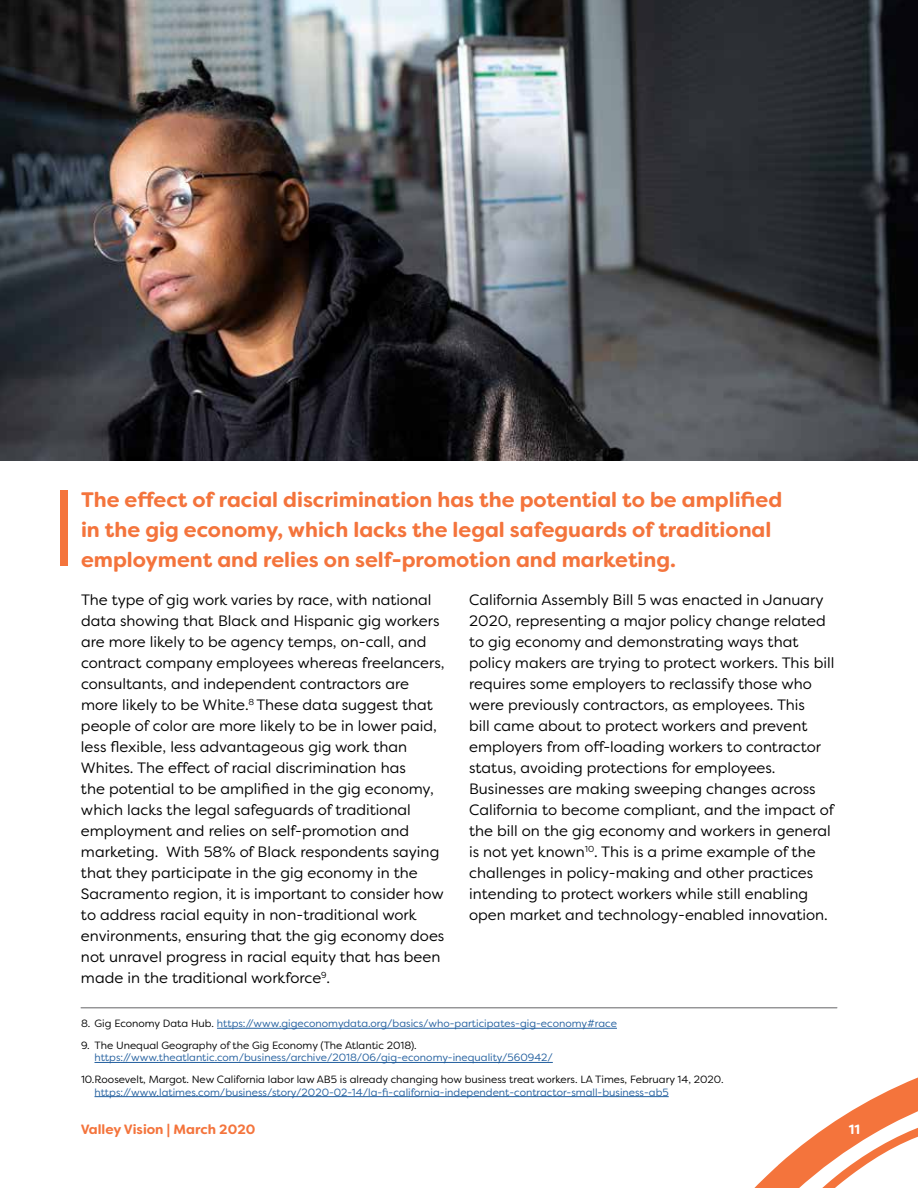
<style>
.page{position:relative;width:918px;height:1188px;background:#fff}
.page>*{position:absolute;margin:0;border:0;box-sizing:border-box;transform-origin:0 0}
.t1{font:700 21px/30px "Filson Soft";color:#f4743c}
.t2{font:15px/21px "Filson Soft";color:#000}
.t3{font:700 13.5px "Filson Soft";color:#f4743c}
.t4{font:700 13.5px "Filson Soft";color:#fff}
.t5{font:10.5px "Filson Soft";color:#215e9e}
.t6{font:10.5px "Filson Soft";color:#000}
.s1{color:#000}
</style>
<div class="page">
<svg style="left:754px;top:1077px;width:164px;height:111px"></svg>
<hr style="left:217px;top:1028px;width:400px;height:1px;background:#215e9e">
<hr style="left:94px;top:1062px;width:459px;height:1px;background:#215e9e">
<hr style="left:94px;top:1096px;width:575px;height:1px;background:#215e9e">
<hr style="left:81px;top:1008px;width:756px;height:1px;background:#636466">
<img style="left:0;top:0;width:918px;height:460px">
<div style="left:60px;top:491px;width:8px;height:75px;background:#f4743c"></div>
<h1 class="t1" style="left:81px;top:484px;width:703px">The effect of racial discrimination has the potential to be amplified in the gig economy, which lacks the legal safeguards of traditional employment and relies on self-promotion and marketing.</h1>
<p class="t2" style="left:81px;top:590px;width:365px">The type of gig work varies by race, with national data showing that Black and Hispanic gig workers are more likely to be agency temps, on-call, and contract company employees whereas freelancers, consultants, and independent contractors are more likely to be White.<sup>8</sup> These data suggest that people of color are more likely to be in lower paid, less flexible, less advantageous gig work than Whites. The effect of racial discrimination has<br>the potential to be amplified in the gig economy, which lacks the legal safeguards of traditional employment and relies on self-promotion and marketing. With 58% of Black respondents saying that they participate in the gig economy in the Sacramento region, it is important to consider how to address racial equity in non-traditional work environments, ensuring that the gig economy does not unravel progress in racial equity that has been made in the traditional workforce<sup>9</sup>.</p>
<p class="t2" style="left:469px;top:590px;width:367px">California Assembly Bill 5 was enacted in January 2020, representing a major policy change related to gig economy and demonstrating ways that policy makers are trying to protect workers. This bill requires some employers to reclassify those who were previously contractors, as employees. This<br>bill came about to protect workers and prevent employers from off-loading workers to contractor status, avoiding protections for employees.<br>Businesses are making sweeping changes across California to become compliant, and the impact of the bill on the gig economy and workers in general is not yet known<sup>10</sup>. This is a prime example of the challenges in policy-making and other practices intending to protect workers while still enabling open market and technology-enabled innovation.</p>
<p class="t5" style="left:81px;top:1017px;width:537px"><span class="s1">8. Gig Economy Data Hub.</span> https://www.gigeconomydata.org/basics/who-participates-gig-economy#race</p>
<p class="t6" style="left:81px;top:1038px;width:337px">9. The Unequal Geography of the Gig Economy (The Atlantic 2018).</p>
<p class="t5" style="left:95px;top:1051px;width:460px">https://www.theatlantic.com/business/archive/2018/06/gig-economy-inequality/560942/</p>
<p class="t6" style="left:81px;top:1073px;width:644px">10.Roosevelt, Margot. New California labor law AB5 is already changing how business treat workers. LA Times, February 14, 2020.</p>
<p class="t5" style="left:95px;top:1085px;width:576px">https://www.latimes.com/business/story/2020-02-14/la-fi-california-independent-contractor-small-business-ab5</p>
<p class="t3" style="left:81px;top:1120px;width:176px">Valley Vision | March 2020</p>
<p class="t4" style="left:849px;top:1120px;width:13px">11</p>
</div>
